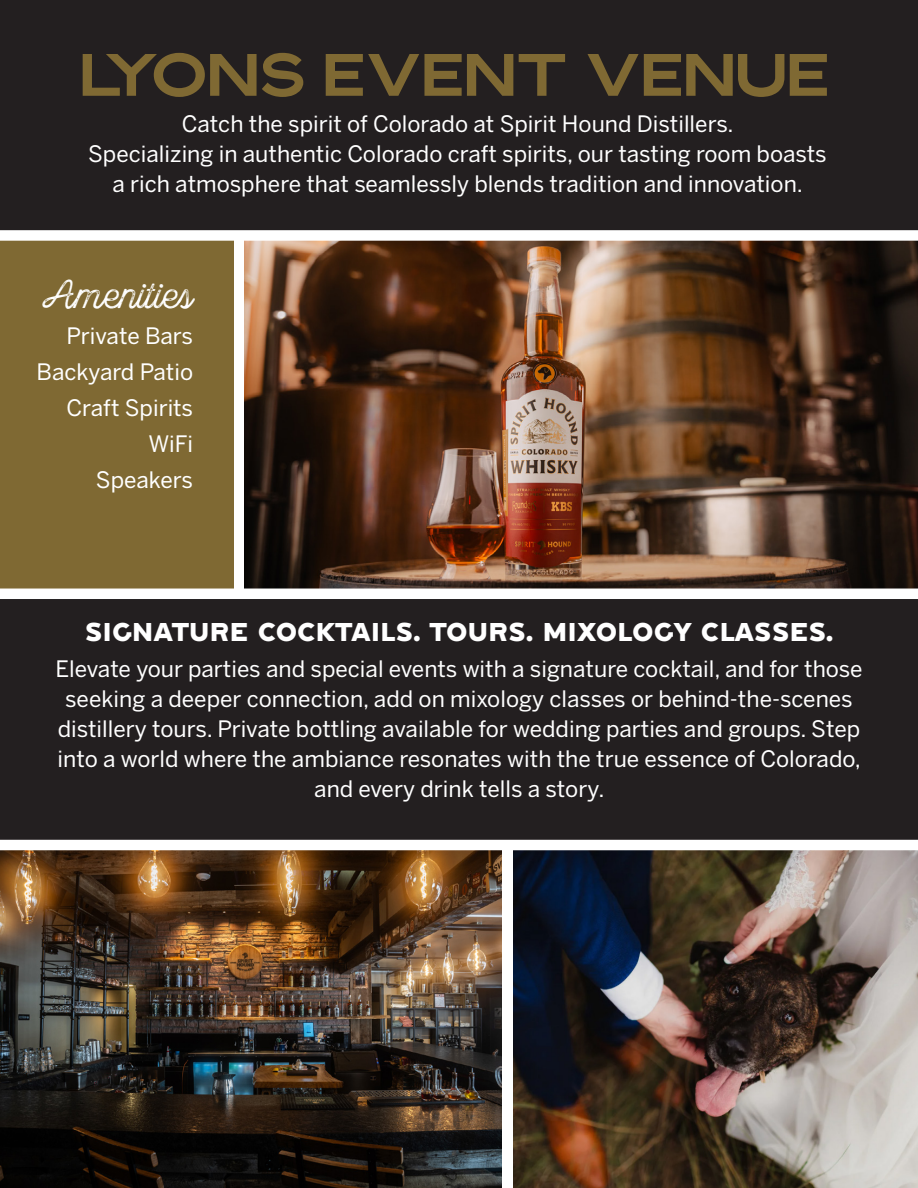
<style>
.page{position:relative;width:918px;height:1188px;background:#fff}
.page>*{position:absolute;margin:0;border:0;box-sizing:border-box;transform-origin:0 0}
.t1{font:500 54px "Bristone";color:#7f6933}
.t2{font:39px "Local Brewery Three";color:#fff}
.t3{font:22.5px/30px "Benton Sans";color:#fff;text-align:center}
.t4{font:22.5px "Hebden Grotesque";color:#fff}
</style>
<div class="page">
<div style="left:0;top:235px;width:234px;height:359px;background:#7f6933"></div>
<img style="left:244px;top:241px;width:674px;height:342px">
<img style="left:514px;top:856px;width:404px;height:332px">
<img style="left:0;top:856px;width:502px;height:332px">
<div style="left:0;top:0;width:918px;height:241px;background:#231f20"></div>
<svg style="left:0;top:583px;width:918px;height:273px;background:#353131"></svg>
<p class="t1" style="left:83px;top:41px;width:751px">LYONS EVENT VENUE</p>
<p class="t3" style="left:182px;top:109px;width:554px">Catch the spirit of Colorado at Spirit Hound Distillers.</p>
<p class="t3" style="left:88px;top:139px;width:740px">Specializing in authentic Colorado craft spirits, our tasting room boasts</p>
<p class="t3" style="left:112px;top:169px;width:692px">a rich atmosphere that seamlessly blends tradition and innovation.</p>
<p class="t2" style="left:44px;top:271px;width:150px">Amenities</p>
<p class="t3" style="left:67px;top:321px;width:128px">Private Bars</p>
<p class="t3" style="left:37px;top:357px;width:158px">Backyard Patio</p>
<p class="t3" style="left:66px;top:393px;width:128px">Craft Spirits</p>
<p class="t3" style="left:148px;top:429px;width:46px">WiFi</p>
<p class="t3" style="left:96px;top:465px;width:99px">Speakers</p>
<p class="t4" style="left:85px;top:616px;width:750px">SIGNATURE COCKTAILS. TOURS. MIXOLOGY CLASSES.</p>
<p class="t3" style="left:55px;top:654px;width:809px">Elevate your parties and special events with a signature cocktail, and for those seeking a deeper connection, add on mixology classes or behind-the-scenes distillery tours. Private bottling available for wedding parties and groups. Step into a world where the ambiance resonates with the true essence of Colorado, and every drink tells a story.</p>
</div>
